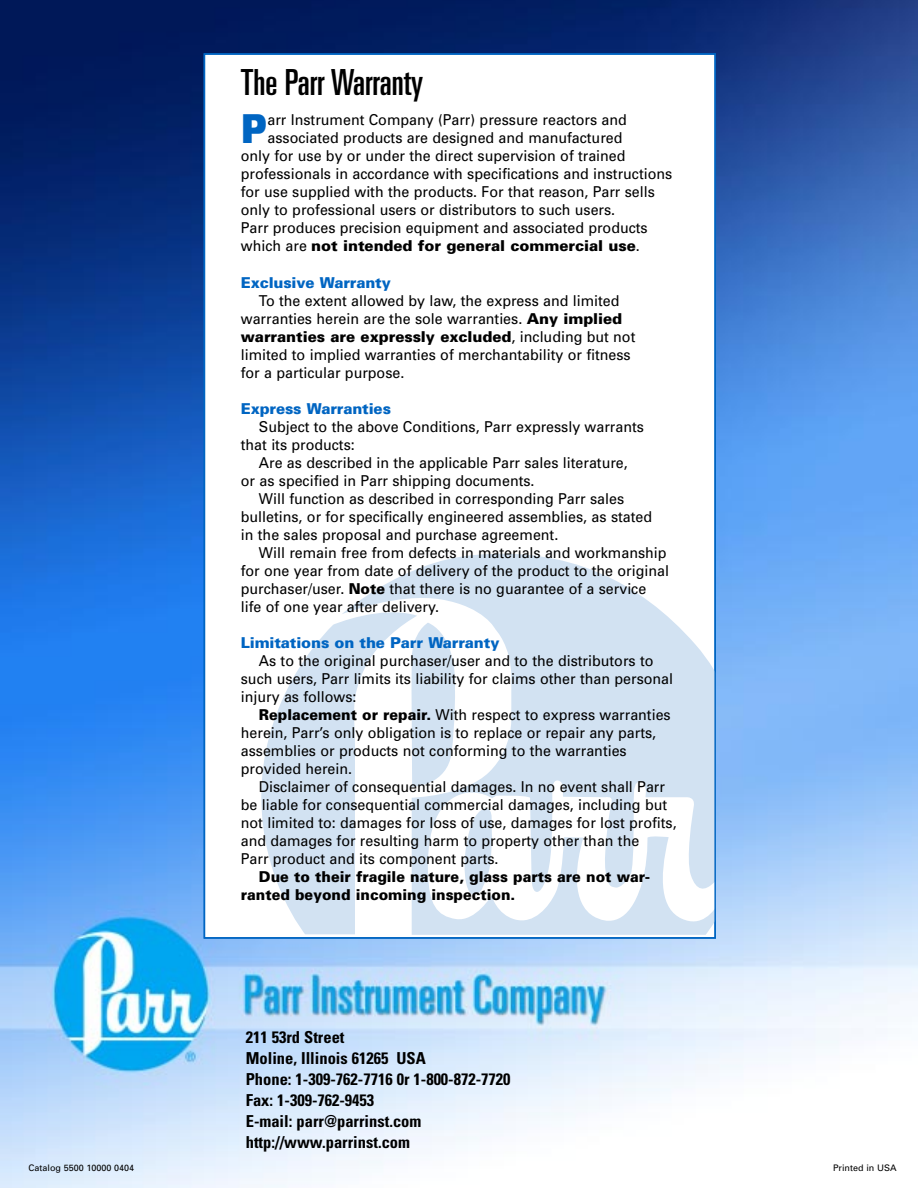
<style>
.page{position:relative;width:918px;height:1188px;background:#fff}
.page>*{position:absolute;margin:0;border:0;box-sizing:border-box;transform-origin:0 0}
.t1{font:900 expanded 39.9px "Univers";color:#0065c2;scale:.7 1}
.t2{font:ultra-condensed 36px "Univers";color:#000}
.t3{font:700 condensed 16.5px/21px "Univers";color:#000}
.t4{font:15px/18px "Univers";color:#000;scale:.95 1}
.t5{font:900 15px/18px "Univers";color:#000;scale:.95 1}
.t6{font:900 15px "Univers";letter-spacing:-.01em;color:#0065c2}
.t7{font:900 15px "Univers";color:#000}
.t8{font:9px "Univers";color:#000}
.s1{font-weight:400}
.s2{font-weight:900}
</style>
<div class="page">
<img style="left:0;top:0;width:918px;height:1188px">
<div style="left:204px;top:54px;width:511px;height:884px;background:#fff"></div>
<svg style="left:342px;top:553px;width:371px;height:382px;fill:#d2e2f2"></svg>
<svg style="left:417px;top:623px;width:39px;height:164px"></svg>
<svg style="left:261px;top:604px;width:156px;height:330px"></svg>
<svg style="left:462px;top:805px;width:30px;height:100px"></svg>
<h2 class="t2" style="left:241px;top:69px;width:184px">The Parr Warranty</h2>
<h1 class="t1" style="left:241px;top:114px;width:39px">P</h1>
<p class="t4" style="left:267px;top:112px;width:380px">arr Instrument Company (Parr) pressure reactors and</p>
<p class="t4" style="left:267px;top:130px;width:375px">associated products are designed and manufactured</p>
<p class="t4" style="left:241px;top:148px;width:406px">only for use by or under the direct supervision of trained</p>
<p class="t4" style="left:241px;top:166px;width:456px">professionals in accordance with specifications and instructions</p>
<p class="t4" style="left:241px;top:184px;width:437px">for use supplied with the products. For that reason, Parr sells</p>
<p class="t4" style="left:241px;top:202px;width:396px">only to professional users or distributors to such users.</p>
<p class="t4" style="left:241px;top:220px;width:430px">Parr produces precision equipment and associated products</p>
<p class="t7" style="left:241px;top:240px;width:400px"><span class="s1">which are</span> not intended for general commercial use<span class="s1">.</span></p>
<p class="t6" style="left:241px;top:277px;width:152px">Exclusive Warranty</p>
<p class="t4" style="left:241px;top:293px;width:417px;text-indent:18px">To the extent allowed by law, the express and limited warranties herein are the sole warranties. <span class="s2">Any implied warranties are expressly excluded</span>, including but not limited to implied warranties of merchantability or fitness for a particular purpose.</p>
<p class="t6" style="left:241px;top:403px;width:152px">Express Warranties</p>
<p class="t4" style="left:241px;top:419px;width:426px;text-indent:18px">Subject to the above Conditions, Parr expressly warrants that its products:</p>
<p class="t4" style="left:241px;top:455px;width:409px;text-indent:18px">Are as described in the applicable Parr sales literature, or as specified in Parr shipping documents.</p>
<p class="t4" style="left:241px;top:491px;width:434px;text-indent:18px">Will function as described in corresponding Parr sales bulletins, or for specifically engineered assemblies, as stated in the sales proposal and purchase agreement.</p>
<p class="t4" style="left:241px;top:545px;width:452px;text-indent:18px">Will remain free from defects in materials and workmanship for one year from date of delivery of the product to the original purchaser/user. <span class="s2">Note</span> that there is no guarantee of a service life of one year after delivery.</p>
<p class="t6" style="left:241px;top:637px;width:260px">Limitations on the Parr Warranty</p>
<p class="t4" style="left:241px;top:653px;width:456px;text-indent:18px">As to the original purchaser/user and to the distributors to such users, Parr limits its liability for claims other than personal injury as follows:</p>
<p class="t4" style="left:241px;top:707px;width:454px;text-indent:18px"><span class="s2">Replacement or repair.</span> With respect to express warranties herein, Parr’s only obligation is to replace or repair any parts, assemblies or products not conforming to the warranties provided herein.</p>
<p class="t4" style="left:241px;top:779px;width:460px;text-indent:18px">Disclaimer of consequential damages. In no event shall Parr be liable for consequential commercial damages, including but not limited to: damages for loss of use, damages for lost profits, and damages for resulting harm to property other than the<br>Parr product and its component parts.</p>
<p class="t5" style="left:241px;top:869px;width:432px;text-indent:18px">Due to their fragile nature, glass parts are not war&shy;ranted beyond incoming inspection.</p>
<p class="t3" style="left:246px;top:1028px;width:266px">211 53rd Street<br>Moline, Illinois 61265 USA<br>Phone: 1-309-762-7716 0r 1-800-872-7720<br>Fax: 1-309-762-9453<br>E-mail: parr@parrinst.com http://www.parrinst.com</p>
<p class="t8" style="left:28px;top:1164px;width:107px">Catalog 5500 10000 0404</p>
<p class="t8" style="left:833px;top:1164px;width:65px">Printed in USA</p>
</div>
